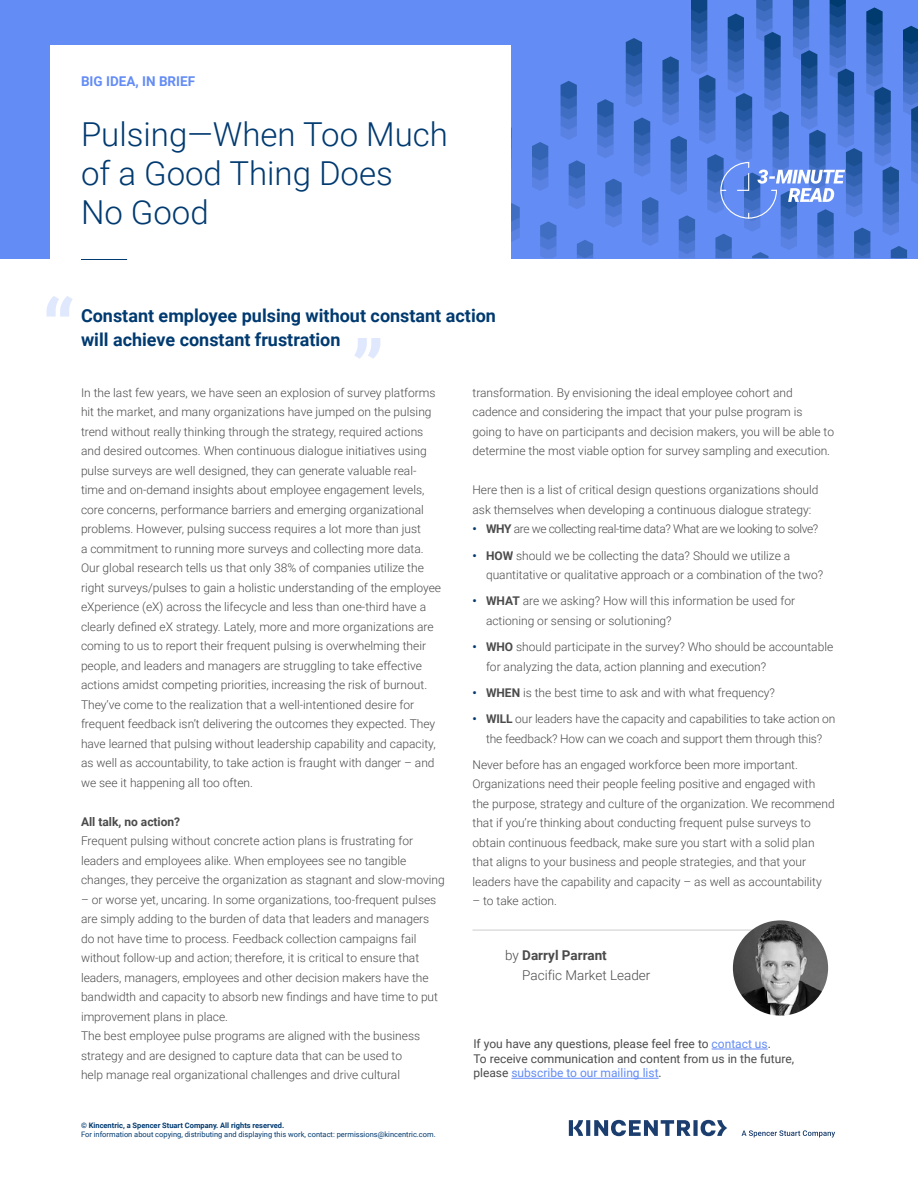
<style>
.page{position:relative;width:918px;height:1188px;background:#fff}
.page>*{position:absolute;margin:0;border:0;box-sizing:border-box;transform-origin:0 0}
.t1{font:300 33px/39px "Roboto";color:#003a70}
.t2{font:700 18px/24.3px "Roboto";color:#003a70}
.t3{font:300 13.5px/19.5px "Roboto";color:#4b4b4b}
.t4{font:700 13.5px "Roboto";color:#648cf5}
.t5{font:300 12px/19.5px "Roboto";color:#4b4b4b}
.t6{font:12px/14.7px "Roboto";color:#4b4b4b}
.t7{font:300 12px "Roboto";letter-spacing:-.03em;color:#4b4b4b}
.t8{font:700 12px "Roboto";color:#4b4b4b}
.t9{font:7.5px "Roboto";color:#003a70}
.t10{font:700 7.5px "Roboto";color:#003a70}
.s1{font-weight:700;color:#003a70}
.s2{font-weight:700}
.s3{color:#648cf5}
</style>
<div class="page">
<div style="left:0;top:0;width:918px;height:258px;background:#638cf5"></div>
<svg style="left:511px;top:127px;width:1px;height:41px"></svg>
<svg style="left:511px;top:203px;width:9px;height:39px"></svg>
<svg style="left:569px;top:1120px;width:266px;height:18px"></svg>
<svg style="left:532px;top:0;width:386px;height:258px"></svg>
<div style="left:50px;top:45px;width:461px;height:229px;background:#fff"></div>
<hr style="left:81px;top:259px;width:46px;height:1px;background:#003a70">
<svg style="left:47px;top:296px;width:26px;height:21px"></svg>
<svg style="left:354px;top:338px;width:26px;height:21px"></svg>
<hr style="left:712px;top:1049px;width:56px;height:1px;background:#648cf5">
<hr style="left:511px;top:1078px;width:148px;height:1px;background:#648cf5">
<hr style="left:472px;top:930px;width:322px;height:1px;background:#ccc">
<img style="left:733px;top:920px;width:95px;height:96px;border-radius:48px">
<p class="t4" style="left:81px;top:72px;width:116px">BIG IDEA, IN BRIEF</p>
<h1 class="t1" style="left:81px;top:114px;width:368px">Pulsing—When Too Much of a Good Thing Does<br>No Good</h1>
<h2 class="t2" style="left:81px;top:303px;width:417px">Constant employee pulsing without constant action will achieve constant frustration</h2>
<p class="t5" style="left:81px;top:383px;width:362px">In the last few years, we have seen an explosion of survey platforms hit the market, and many organizations have jumped on the pulsing trend without really thinking through the strategy, required actions and desired outcomes. When continuous dialogue initiatives using pulse surveys are well designed, they can generate valuable real&shy;time and on-demand insights about employee engagement levels, core concerns, performance barriers and emerging organizational problems. However, pulsing success requires a lot more than just<br>a commitment to running more surveys and collecting more data.<br>Our global research tells us that only 38% of companies utilize the right surveys/pulses to gain a holistic understanding of the employee eXperience (eX) across the lifecycle and less than one-third have a clearly defined eX strategy. Lately, more and more organizations are coming to us to report their frequent pulsing is overwhelming their people, and leaders and managers are struggling to take effective actions amidst competing priorities, increasing the risk of burnout.<br>They’ve come to the realization that a well-intentioned desire for frequent feedback isn’t delivering the outcomes they expected. They have learned that pulsing without leadership capability and capacity, as well as accountability, to take action is fraught with danger – and we see it happening all too often.</p>
<p class="t8" style="left:81px;top:813px;width:101px">All talk, no action?</p>
<p class="t5" style="left:81px;top:831px;width:365px">Frequent pulsing without concrete action plans is frustrating for leaders and employees alike. When employees see no tangible changes, they perceive the organization as stagnant and slow-moving</p>
<p class="t5" style="left:81px;top:890px;width:359px">– or worse yet, uncaring. In some organizations, too-frequent pulses are simply adding to the burden of data that leaders and managers do not have time to process. Feedback collection campaigns fail without follow-up and action; therefore, it is critical to ensure that leaders, managers, employees and other decision makers have the bandwidth and capacity to absorb new findings and have time to put improvement plans in place.<br>The best employee pulse programs are aligned with the business strategy and are designed to capture data that can be used to<br>help manage real organizational challenges and drive cultural</p>
<p class="t10" style="left:81px;top:1120px;width:205px">© Kincentric, a Spencer Stuart Company. All rights reserved.</p>
<p class="t9" style="left:81px;top:1129px;width:356px">For information about copying, distributing and displaying this work, contact: permissions@kincentric.com.</p>
<p class="t5" style="left:472px;top:383px;width:363px">transformation. By envisioning the ideal employee cohort and cadence and considering the impact that your pulse program is going to have on participants and decision makers, you will be able to determine the most viable option for survey sampling and execution.</p>
<p class="t5" style="left:472px;top:480px;width:348px">Here then is a list of critical design questions organizations should ask themselves when developing a continuous dialogue strategy:</p>
<p class="t7" style="left:472px;top:521px;width:347px"><span class="s1">•</span> <span class="s2">WHY</span> are we collecting real-time data? What are we looking to solve?</p>
<p class="t5" style="left:486px;top:545px;width:339px;text-indent:-14px"><span class="s1">•</span> <span class="s2">HOW</span> should we be collecting the data? Should we utilize a quantitative or qualitative approach or a combination of the two?</p>
<p class="t5" style="left:486px;top:591px;width:311px;text-indent:-14px"><span class="s1">•</span> <span class="s2">WHAT</span> are we asking? How will this information be used for actioning or sensing or solutioning?</p>
<p class="t5" style="left:486px;top:637px;width:349px;text-indent:-14px"><span class="s1">•</span> <span class="s2">WHO</span> should participate in the survey? Who should be accountable for analyzing the data, action planning and execution?</p>
<p class="t5" style="left:472px;top:683px;width:304px"><span class="s1">•</span> <span class="s2">WHEN</span> is the best time to ask and with what frequency?</p>
<p class="t5" style="left:472px;top:709px;width:365px;text-align:center"><span class="s1">•</span> <span class="s2">WILL</span> our leaders have the capacity and capabilities to take action on the feedback? How can we coach and support them through this?</p>
<p class="t5" style="left:472px;top:755px;width:364px">Never before has an engaged workforce been more important.<br>Organizations need their people feeling positive and engaged with the purpose, strategy and culture of the organization. We recommend that if you’re thinking about conducting frequent pulse surveys to obtain continuous feedback, make sure you start with a solid plan that aligns to your business and people strategies, and that your leaders have the capability and capacity – as well as accountability</p>
<p class="t5" style="left:472px;top:891px;width:86px">– to take action.</p>
<p class="t3" style="left:522px;top:945px;width:130px;text-indent:-17px">by <span class="s2">Darryl Parrant<br></span>Pacific Market Leader</p>
<p class="t6" style="left:473px;top:1036px;width:322px">If you have any questions, please feel free to <span class="s3">contact us</span>.<br>To receive communication and content from us in the future, please <span class="s3">subscribe to our mailing list</span>.</p>
</div>
